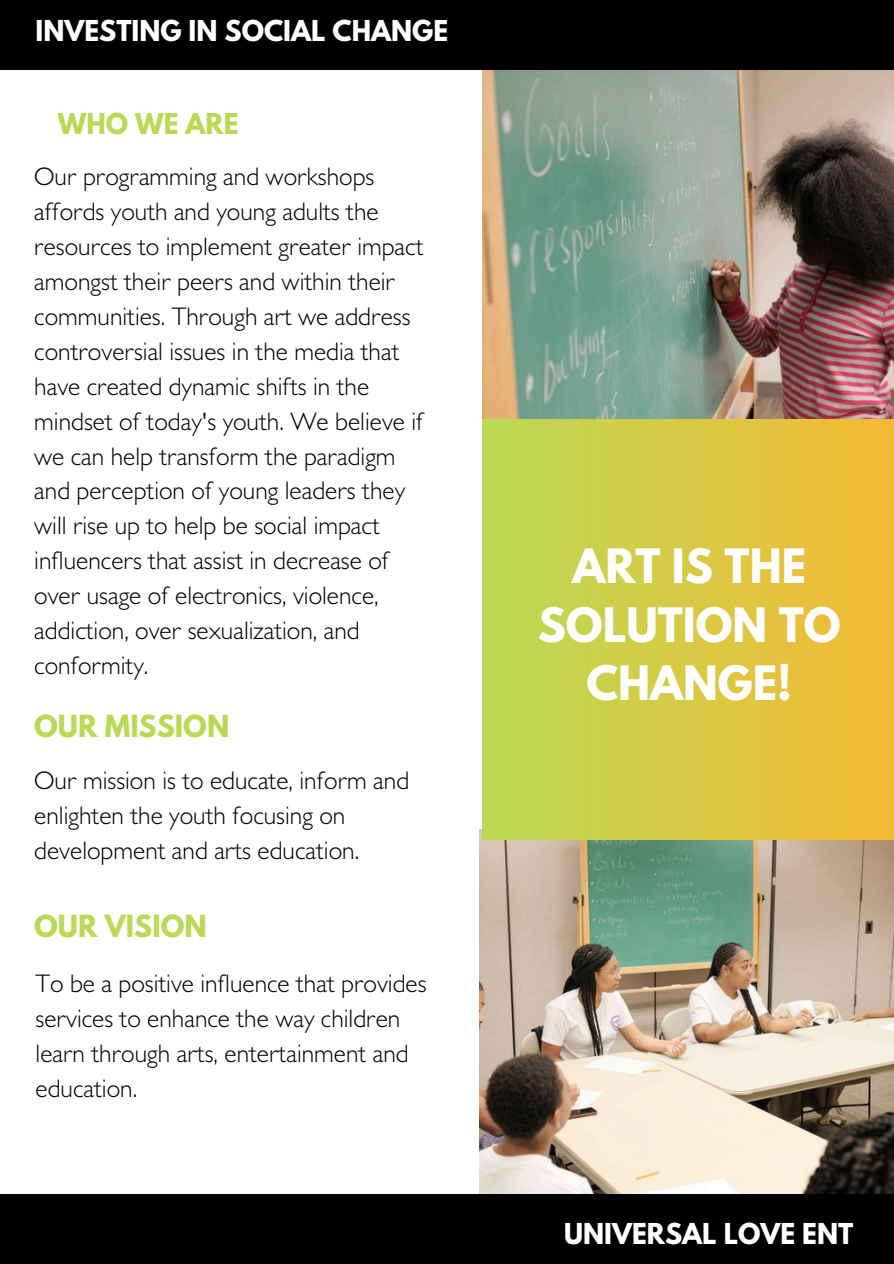
<style>
.page{position:relative;width:894px;height:1264px;background:#fff}
.page>*{position:absolute;margin:0;border:0;box-sizing:border-box;transform-origin:0 0}
.t1{font:700 42px/58.5px "League Spartan";color:#fff;text-align:center}
.t2{font:700 27px "League Spartan";color:#bada55}
.t3{font:300 25.5px/34.8px "Gill Sans";color:#000}
.t4{font:700 25.5px "League Spartan";color:#fff}
.t5{font:700 25.5px "League Spartan";color:#bada55}
</style>
<div class="page">
<img style="left:482px;top:69px;width:411px;height:350px">
<img style="left:480px;top:829px;width:413px;height:365px">
<div style="left:0;top:0;width:893px;height:69px;background:#000"></div>
<div style="left:0;top:1194px;width:893px;height:69px;background:#000"></div>
<div style="left:482px;top:419px;width:411px;height:420px;background:linear-gradient(to right,#bada55,#f5b934)"></div>
<p class="t4" style="left:36px;top:18px;width:414px">INVESTING IN SOCIAL CHANGE</p>
<p class="t5" style="left:58px;top:111px;width:182px">WHO WE ARE</p>
<h1 class="t3" style="left:34px;top:163px;width:391px">Our programming and workshops affords youth and young adults the resources to implement greater impact amongst their peers and within their communities. Through art we address controversial issues in the media that have created dynamic shifts in the mindset of today's youth. We believe if we can help transform the paradigm and perception of young leaders they will rise up to help be social impact influencers that assist in decrease of over usage of electronics, violence, addiction, over sexualization, and conformity.</h1>
<h2 class="t2" style="left:34px;top:713px;width:196px">OUR MISSION</h2>
<p class="t3" style="left:34px;top:767px;width:376px">Our mission is to educate, inform and enlighten the youth focusing on development and arts education.</p>
<p class="t2" style="left:34px;top:913px;width:174px">OUR VISION</p>
<h2 class="t3" style="left:36px;top:969px;width:392px">To be a positive influence that provides services to enhance the way children learn through arts, entertainment and education.</h2>
<h2 class="t1" style="left:537px;top:542px;width:304px">ART IS THE<br>SOLUTION TO<br>CHANGE!</h2>
<p class="t4" style="left:564px;top:1220px;width:290px">UNIVERSAL LOVE ENT</p>
</div>
